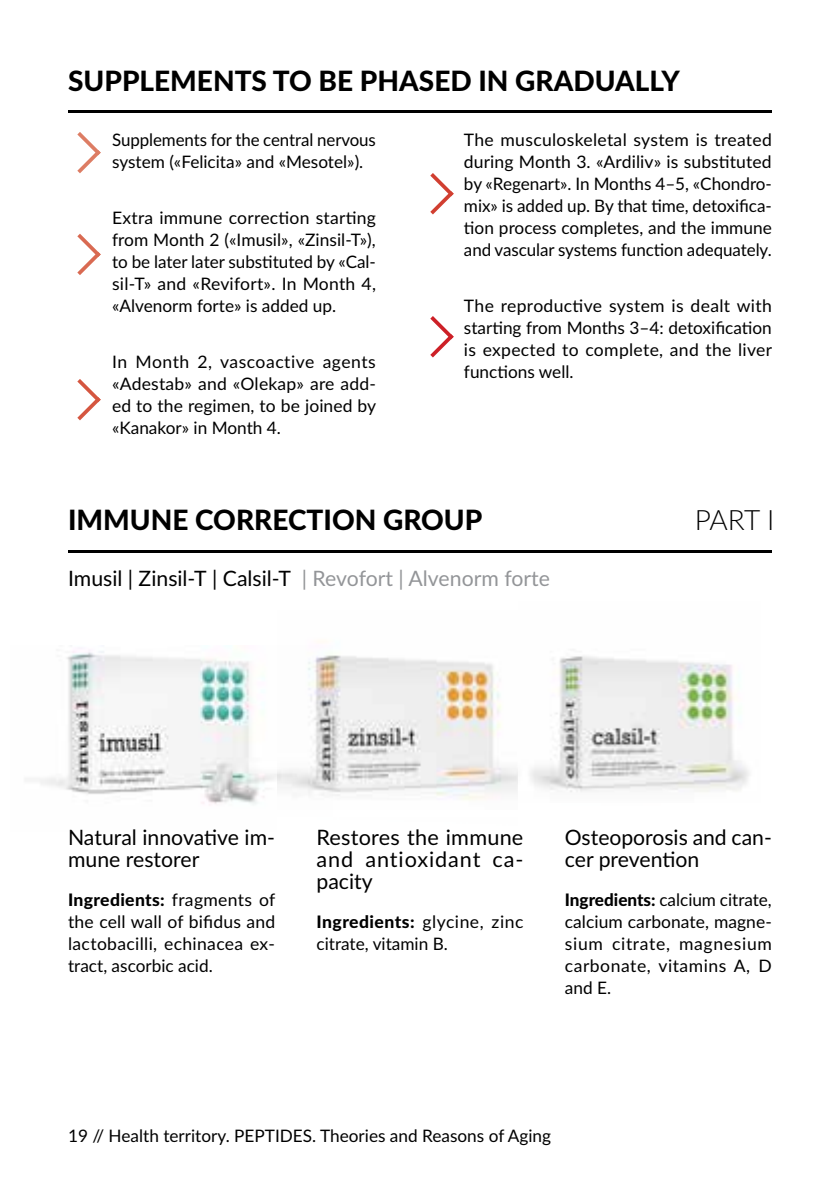
<style>
.page{position:relative;width:840px;height:1191px;background:#fff}
.page>*{position:absolute;margin:0;border:0;box-sizing:border-box;transform-origin:0 0}
.t1{font:800 28px "Lato";color:#000}
.t2{font:300 28px "Lato";color:#000}
.t3{font:21.2px/22px "Lato";color:#000}
.t4{font:17.2px/22px "Lato";color:#000;text-align:justify}
.s1{color:#939598}
.s2{font-weight:800}
</style>
<div class="page">
<img style="left:39px;top:650px;width:239px;height:155px">
<img style="left:278px;top:655px;width:240px;height:145px">
<hr style="left:68px;top:111px;width:703px;height:2px;background:#000">
<svg style="left:77px;top:132px;width:24px;height:41px"></svg>
<svg style="left:430px;top:173px;width:23px;height:41px"></svg>
<svg style="left:430px;top:316px;width:23px;height:41px"></svg>
<svg style="left:77px;top:379px;width:24px;height:41px"></svg>
<svg style="left:77px;top:234px;width:24px;height:41px"></svg>
<hr style="left:68px;top:550px;width:703px;height:2px;background:#000">
<img style="left:530px;top:656px;width:219px;height:136px">
<h1 class="t1" style="left:68px;top:60px;width:613px">SUPPLEMENTS TO BE PHASED IN GRADUALLY</h1>
<p class="t4" style="left:112px;top:128px;width:265px">Supplements for the central nervous system («Felicita» and «Mesotel»).</p>
<p class="t4" style="left:112px;top:206px;width:265px">Extra immune correction starting from Month 2 («Imusil», «Zinsil-Т»), to be later later substituted by «Cal&shy;sil-Т» and «Revifort». In Month 4, «Alvenorm forte» is added up.</p>
<p class="t4" style="left:112px;top:350px;width:265px">In Month 2, vascoactive agents «Adestab» and «Olekap» are add&shy;ed to the regimen, to be joined by «Kanakor» in Month 4.</p>
<p class="t4" style="left:463px;top:128px;width:309px">The musculoskeletal system is treated during Month 3. «Ardiliv» is substituted by «Regenart». In Months 4–5, «Chondro&shy;mix» is added up. By that time, detoxifica&shy;tion process completes, and the immune and vascular systems function adequately.</p>
<p class="t4" style="left:463px;top:294px;width:309px">The reproductive system is dealt with starting from Months 3–4: detoxification is expected to complete, and the liver functions well.</p>
<h1 class="t1" style="left:68px;top:499px;width:415px">IMMUNE CORRECTION GROUP</h1>
<h1 class="t2" style="left:694px;top:500px;width:81px">PART I</h1>
<p class="t3" style="left:68px;top:566px;width:483px">Imusil | Zinsil-Т | Calsil-Т <span class="s1">| Revofort | Alvenorm forte</span></p>
<p class="t3" style="left:68px;top:825px;width:208px">Natural innovative im&shy;mune restorer</p>
<p class="t4" style="left:68px;top:888px;width:209px"><span class="s2">Ingredients:</span> fragments of the cell wall of bifidus and lactobacilli, echinacea ex&shy;tract, ascorbic acid.</p>
<p class="t3" style="left:316px;top:825px;width:208px;text-align:justify">Restores the immune and antioxidant ca&shy;pacity</p>
<p class="t4" style="left:316px;top:910px;width:208px"><span class="s2">Ingredients:</span> glycine, zinc citrate, vitamin B.</p>
<p class="t3" style="left:564px;top:825px;width:208px">Osteoporosis and can&shy;cer prevention</p>
<p class="t4" style="left:564px;top:888px;width:208px"><span class="s2">Ingredients:</span> calcium citrate, calcium carbonate, magne&shy;sium citrate, magnesium carbonate, vitamins A, D and E.</p>
<p class="t4" style="left:68px;top:1124px;width:484px">19 // Health territory. PEPTIDES. Theories and Reasons of Aging</p>
</div>
